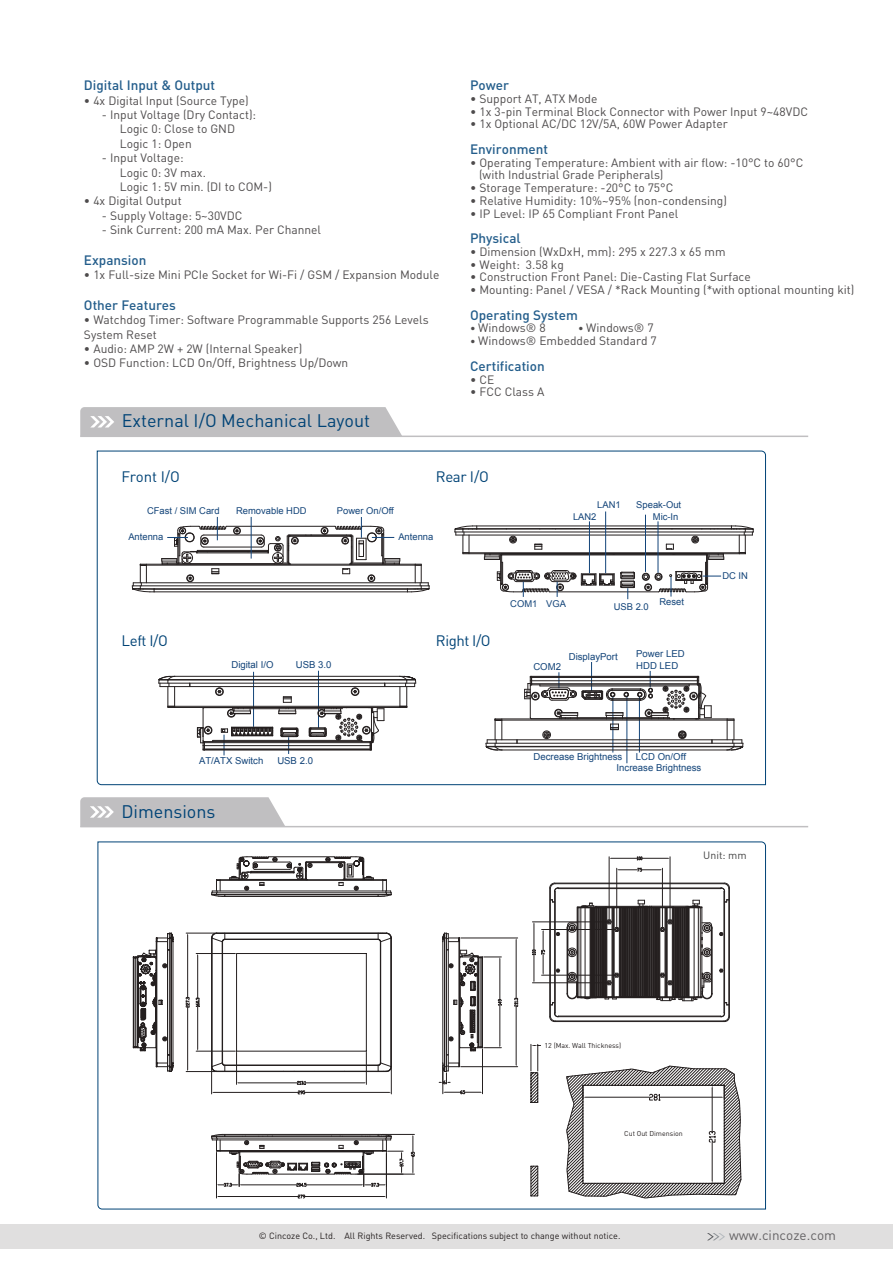
<style>
.page{position:relative;width:893px;height:1263px;background:#fff}
.page>*{position:absolute;margin:0;border:0;box-sizing:border-box;transform-origin:0 0}
.t1{font:18px "DIN Pro";color:#004376}
.t2{font:15px "DIN Pro";letter-spacing:-.03em;color:#004376}
.t3{font:500 13.5px "DIN Pro";color:#235d8b}
.t4{font:13.5px "DIN Pro";color:#656365}
.t5{font:12px/14.4px "DIN Pro";color:#4e4b4c}
.t6{font:10.5px "DIN Pro";color:#434343}
.t7{font:9.6px/11.2px "Arial";color:#134479;text-align:center}
.t8{font:9.45px "Arial";color:#134479}
.t9{font:9px "DIN Pro";color:#241f1f}
.t10{font:7.05px "DIN Pro";color:#241f1f}
.s1{font-family:"DIN";font-size:10.5px}
</style>
<div class="page">
<div style="left:0;top:1224px;width:893px;height:24px;background:#e0dfdf"></div>
<svg style="left:707px;top:1233px;width:18px;height:7px"></svg>
<hr style="left:80px;top:826px;width:728px;height:1px;background:#c0bfc1">
<svg style="left:80px;top:797px;width:205px;height:29px;background:#c4c3c5"></svg>
<hr style="left:80px;top:436px;width:728px;height:1px;background:#c0bfc1">
<div style="left:80px;top:407px;width:322px;height:29px;background:#c0bfc1"></div>
<svg style="left:97px;top:841px;width:669px;height:369px"></svg>
<svg style="left:96px;top:450px;width:670px;height:335px"></svg>
<hr style="left:227px;top:526px;width:108px;height:1px;background:#241f1f">
<hr style="left:204px;top:535px;width:57px;height:1px;background:#241f1f">
<hr style="left:290px;top:535px;width:60px;height:1px;background:#241f1f">
<hr style="left:290px;top:536px;width:61px;height:1px;background:#241f1f">
<hr style="left:204px;top:547px;width:57px;height:1px;background:#241f1f">
<hr style="left:197px;top:550px;width:71px;height:1px;background:#241f1f">
<hr style="left:198px;top:551px;width:69px;height:1px;background:#241f1f">
<hr style="left:197px;top:552px;width:71px;height:1px;background:#241f1f">
<hr style="left:197px;top:553px;width:71px;height:1px;background:#241f1f">
<hr style="left:184px;top:563px;width:97px;height:1px;background:#241f1f">
<hr style="left:140px;top:564px;width:275px;height:1px;background:#241f1f">
<hr style="left:140px;top:565px;width:281px;height:1px;background:#241f1f">
<hr style="left:133px;top:582px;width:295px;height:1px;background:#241f1f">
<hr style="left:132px;top:586px;width:297px;height:1px;background:#241f1f">
<hr style="left:154px;top:588px;width:253px;height:1px;background:#241f1f">
<hr style="left:154px;top:589px;width:253px;height:1px;background:#241f1f">
<hr style="left:154px;top:592px;width:253px;height:1px;background:#241f1f">
<svg style="left:321px;top:526px;width:7px;height:9px"></svg>
<svg style="left:407px;top:564px;width:23px;height:29px"></svg>
<svg style="left:233px;top:526px;width:8px;height:9px"></svg>
<svg style="left:256px;top:535px;width:43px;height:30px"></svg>
<svg style="left:132px;top:564px;width:23px;height:29px"></svg>
<hr style="left:251px;top:517px;width:1px;height:42px;background:#134479">
<svg style="left:161px;top:517px;width:66px;height:66px"></svg>
<svg style="left:334px;top:517px;width:67px;height:66px"></svg>
<hr style="left:589px;top:521px;width:1px;height:52px;background:#134479">
<hr style="left:605px;top:511px;width:1px;height:62px;background:#134479">
<hr style="left:645px;top:515px;width:1px;height:57px;background:#134479">
<hr style="left:658px;top:521px;width:1px;height:52px;background:#134479">
<svg style="left:454px;top:525px;width:300px;height:74px"></svg>
<hr style="left:612px;top:697px;width:1px;height:55px;background:#134479">
<hr style="left:639px;top:697px;width:1px;height:55px;background:#134479">
<hr style="left:626px;top:697px;width:1px;height:66px;background:#134479">
<hr style="left:495px;top:746px;width:239px;height:1px;background:#241f1f">
<hr style="left:502px;top:750px;width:225px;height:1px;background:#241f1f">
<hr style="left:486px;top:743px;width:257px;height:1px;background:#241f1f">
<hr style="left:487px;top:739px;width:255px;height:1px;background:#241f1f">
<hr style="left:495px;top:720px;width:239px;height:1px;background:#241f1f">
<hr style="left:495px;top:719px;width:232px;height:1px;background:#241f1f">
<svg style="left:486px;top:719px;width:17px;height:32px"></svg>
<svg style="left:524px;top:662px;width:219px;height:89px"></svg>
<hr style="left:253px;top:672px;width:1px;height:55px;background:#134479">
<hr style="left:318px;top:671px;width:1px;height:57px;background:#134479">
<svg style="left:158px;top:676px;width:258px;height:79px"></svg>
<svg style="left:137px;top:857px;width:381px;height:341px"></svg>
<hr style="left:558px;top:1016px;width:163px;height:1px;background:#241f1f">
<hr style="left:555px;top:1021px;width:169px;height:1px;background:#241f1f">
<hr style="left:555px;top:892px;width:1px;height:121px;background:#241f1f">
<hr style="left:554px;top:891px;width:1px;height:123px;background:#241f1f">
<hr style="left:550px;top:888px;width:1px;height:128px;background:#241f1f">
<hr style="left:549px;top:888px;width:1px;height:129px;background:#241f1f">
<hr style="left:729px;top:888px;width:1px;height:128px;background:#241f1f">
<svg style="left:725px;top:1002px;width:4px;height:3px"></svg>
<hr style="left:724px;top:892px;width:1px;height:121px;background:#241f1f">
<hr style="left:555px;top:883px;width:169px;height:1px;background:#241f1f">
<hr style="left:558px;top:888px;width:163px;height:1px;background:#241f1f">
<svg style="left:725px;top:899px;width:4px;height:4px"></svg>
<svg style="left:720px;top:883px;width:10px;height:9px"></svg>
<svg style="left:719px;top:932px;width:4px;height:4px"></svg>
<svg style="left:719px;top:969px;width:4px;height:4px"></svg>
<svg style="left:720px;top:1013px;width:10px;height:9px"></svg>
<svg style="left:549px;top:1013px;width:10px;height:9px"></svg>
<svg style="left:531px;top:856px;width:182px;height:149px"></svg>
<svg style="left:530px;top:1044px;width:211px;height:154px"></svg>
<p class="t3" style="left:84px;top:74px;width:133px">Digital Input &amp; Output</p>
<p class="t5" style="left:84px;top:93px;width:166px">• 4x Digital Input (Source Type)</p>
<p class="t5" style="left:120px;top:107px;width:138px;text-indent:-18px">- Input Voltage (Dry Contact):<br>Logic 0: Close to GND<br>Logic 1: Open</p>
<p class="t5" style="left:120px;top:150px;width:154px;text-indent:-18px">- Input Voltage:<br>Logic 0: 3V max.<br>Logic 1: 5V min. (DI to COM-)</p>
<p class="t5" style="left:84px;top:193px;width:99px">• 4x Digital Output</p>
<p class="t5" style="left:102px;top:208px;width:142px">- Supply Voltage: 5~30VDC</p>
<p class="t5" style="left:102px;top:222px;width:221px">- Sink Current: 200 mA Max. Per Channel</p>
<p class="t3" style="left:84px;top:249px;width:64px">Expansion</p>
<p class="t5" style="left:84px;top:267px;width:357px">• 1x Full-size Mini PCIe Socket for Wi-Fi / GSM / Expansion Module</p>
<p class="t3" style="left:84px;top:294px;width:94px">Other Features</p>
<p class="t5" style="left:84px;top:312px;width:346px">• Watchdog Timer: Software Programmable Supports 256 Levels<br>System Reset</p>
<p class="t5" style="left:84px;top:341px;width:220px">• Audio: AMP 2W + 2W (Internal Speaker)</p>
<p class="t5" style="left:84px;top:355px;width:266px">• OSD Function: LCD On/Off, Brightness Up/Down</p>
<h1 class="t1" style="left:122px;top:409px;width:250px">External I/O Mechanical Layout</h1>
<p class="t3" style="left:470px;top:74px;width:40px">Power</p>
<p class="t5" style="left:470px;top:91px;width:129px">• Support AT, ATX Mode</p>
<p class="t5" style="left:470px;top:104px;width:339px">• 1x 3-pin Terminal Block Connector with Power Input 9~48VDC</p>
<p class="t5" style="left:470px;top:116px;width:259px">• 1x Optional AC/DC 12V/5A, 60W Power Adapter</p>
<p class="t3" style="left:470px;top:138px;width:79px">Environment</p>
<p class="t5" style="left:479px;top:156px;width:326px;line-height:12.8px;text-indent:-9px">• Operating Temperature: Ambient with air flow: -10°C to 60°C (with Industrial Grade Peripherals)</p>
<p class="t5" style="left:470px;top:180px;width:205px">• Storage Temperature: -20°C to 75°C</p>
<p class="t5" style="left:470px;top:193px;width:258px">• Relative Humidity: 10%~95% (non-condensing)</p>
<p class="t5" style="left:470px;top:206px;width:210px">• IP Level: IP 65 Compliant Front Panel</p>
<p class="t3" style="left:470px;top:227px;width:52px">Physical</p>
<p class="t5" style="left:470px;top:244px;width:257px">• Dimension (WxDxH, mm): 295 x 227.3 x 65 mm</p>
<p class="t5" style="left:470px;top:257px;width:95px">• Weight: 3.58 kg</p>
<p class="t5" style="left:470px;top:269px;width:282px">• Construction Front Panel: Die-Casting Flat Surface</p>
<p class="t5" style="left:470px;top:282px;width:386px">• Mounting: Panel / VESA / *Rack Mounting (*with optional mounting kit)</p>
<p class="t3" style="left:470px;top:304px;width:109px">Operating System</p>
<p class="t5" style="left:470px;top:320px;width:77px"><span class="s1">•</span> Windows® 8</p>
<p class="t5" style="left:578px;top:320px;width:77px"><span class="s1">•</span> Windows® 7</p>
<p class="t5" style="left:470px;top:333px;width:188px"><span class="s1">•</span> Windows® Embedded Standard 7</p>
<p class="t3" style="left:470px;top:355px;width:76px">Certification</p>
<p class="t5" style="left:470px;top:371px;width:26px">• CE</p>
<p class="t5" style="left:470px;top:384px;width:76px">• FCC Class A</p>
<p class="t2" style="left:122px;top:467px;width:60px">Front I/O</p>
<p class="t2" style="left:436px;top:467px;width:54px">Rear I/O</p>
<p class="t8" style="left:147px;top:505px;width:74px">CFast / SIM Card</p>
<p class="t8" style="left:236px;top:505px;width:72px">Removable HDD</p>
<p class="t8" style="left:128px;top:530px;width:37px">Antenna</p>
<p class="t8" style="left:337px;top:505px;width:58px">Power On/Off</p>
<p class="t8" style="left:398px;top:530px;width:37px">Antenna</p>
<p class="t8" style="left:597px;top:499px;width:25px">LAN1</p>
<p class="t8" style="left:573px;top:511px;width:25px">LAN2</p>
<p class="t8" style="left:636px;top:499px;width:46px">Speak-Out</p>
<p class="t8" style="left:653px;top:511px;width:27px">Mic-In</p>
<p class="t8" style="left:510px;top:597px;width:57px">COM1 VGA</p>
<p class="t8" style="left:614px;top:600px;width:37px">USB 2.0</p>
<p class="t8" style="left:659px;top:595px;width:26px">Reset</p>
<p class="t2" style="left:122px;top:630px;width:48px">Left I/O</p>
<p class="t2" style="left:436px;top:630px;width:56px">Right I/O</p>
<p class="t7" style="left:636px;top:648px;width:50px">Power LED</p>
<p class="t7" style="left:569px;top:651px;width:50px">DisplayPort</p>
<p class="t7" style="left:231px;top:659px;width:44px">Digital I/O</p>
<p class="t7" style="left:296px;top:659px;width:37px">USB 3.0</p>
<p class="t7" style="left:636px;top:660px;width:44px">HDD LED</p>
<p class="t7" style="left:533px;top:661px;width:29px">COM2</p>
<p class="t8" style="left:722px;top:570px;width:27px">DC IN</p>
<p class="t7" style="left:199px;top:755px;width:66px">AT/ATX Switch</p>
<p class="t7" style="left:277px;top:755px;width:37px">USB 2.0</p>
<h1 class="t1" style="left:121px;top:799px;width:96px">Dimensions</h1>
<p class="t7" style="left:617px;top:751px;width:86px">LCD On/Off<br>Increase Brightness</p>
<p class="t7" style="left:533px;top:751px;width:90px">Decrease Brightness</p>
<p class="t6" style="left:703px;top:848px;width:45px">Unit: mm</p>
<p class="t10" style="left:545px;top:1040px;width:78px">12 (Max. Wall Thickness)</p>
<p class="t10" style="left:624px;top:1129px;width:60px">Cut Out Dimension</p>
<p class="t9" style="left:259px;top:1229px;width:363px">© Cincoze Co., Ltd. All Rights Reserved. Specifications subject to change without notice.</p>
<p class="t4" style="left:729px;top:1226px;width:108px">www.cincoze.com</p>
</div>
